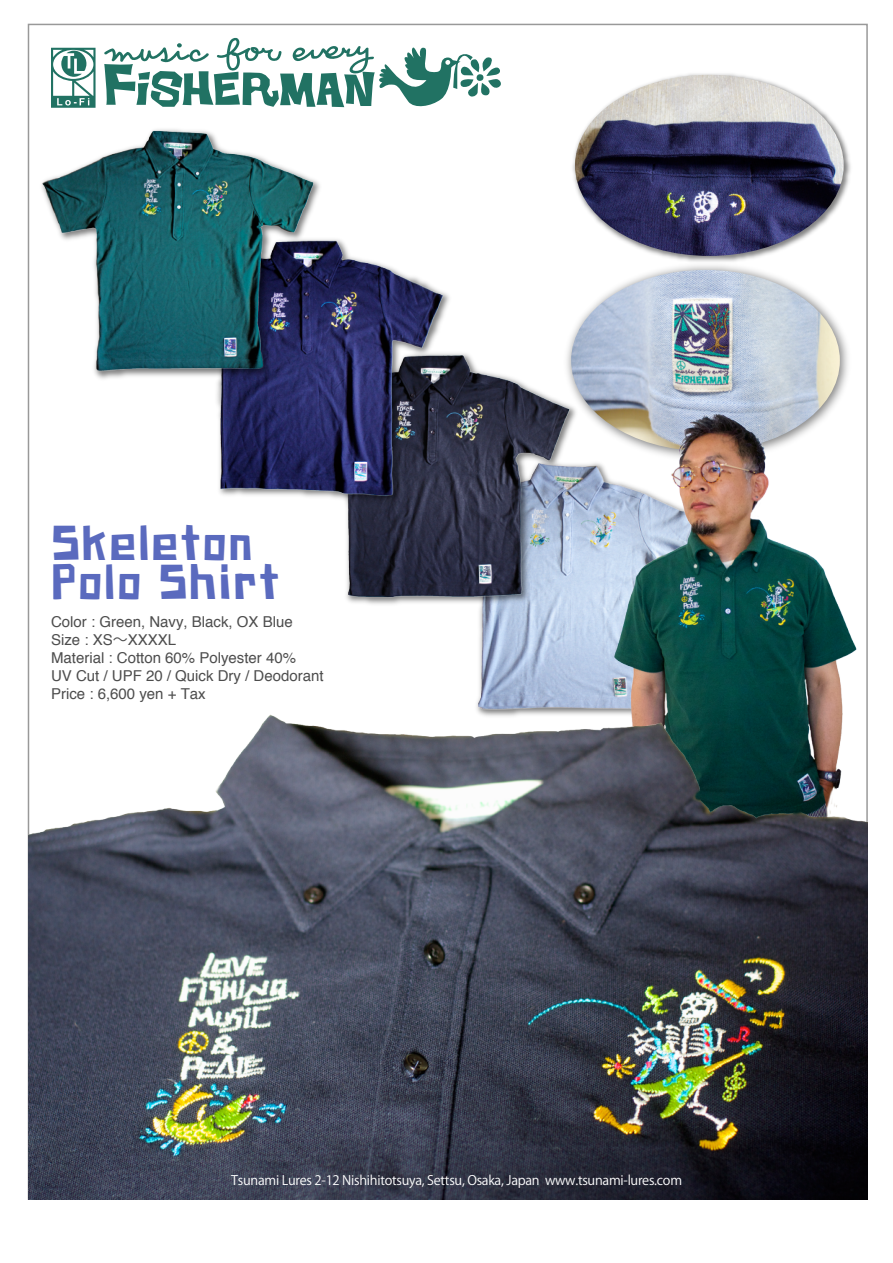
<style>
.page{position:relative;width:893px;height:1263px;background:#fff}
.page>*{position:absolute;margin:0;border:0;box-sizing:border-box;transform-origin:0 0}
.t1{font:46.35px/38.5px "Paper Johnny Eins";letter-spacing:.03em;color:#5a6abe}
.t2{font:15px/18px "Helvetica";color:#4d4d4d}
.t3{font:13.05px "Koz Go Pro";letter-spacing:-.02em;color:#fff}
.s1{font-family:"Koz Go Pro"}
</style>
<div class="page">
<img style="left:575px;top:75px;width:269px;height:108px">
<img style="left:568px;top:183px;width:281px;height:212px">
<img style="left:571px;top:270px;width:269px;height:159px">
<svg style="left:51px;top:48px;width:45px;height:60px"></svg>
<svg style="left:104px;top:37px;width:397px;height:71px"></svg>
<img style="left:581px;top:463px;width:24px;height:122px">
<img style="left:567px;top:350px;width:14px;height:235px">
<img style="left:347px;top:352px;width:225px;height:233px">
<img style="left:331px;top:293px;width:124px;height:214px">
<img style="left:217px;top:239px;width:228px;height:258px">
<img style="left:95px;top:182px;width:230px;height:202px">
<img style="left:42px;top:129px;width:275px;height:245px">
<img style="left:605px;top:407px;width:235px;height:178px">
<img style="left:28px;top:585px;width:839px;height:614px">
<h1 class="t1" style="left:51px;top:528px;width:230px">Skeleton<br>Polo Shirt</h1>
<p class="t2" style="left:51px;top:613px;width:274px">Color : Green, Navy, Black, OX Blue<br>Size : XS<span class="s1">～</span>XXXXL<br>Material : Cotton 60% Polyester 40%<br>UV Cut / UPF 20 / Quick Dry / Deodorant<br>Price : 6,600 yen + Tax</p>
<p class="t3" style="left:231px;top:1171px;width:452px">Tsunami Lures 2-12 Nishihitotsuya, Settsu, Osaka, Japan www.tsunami-lures.com</p>
</div>
